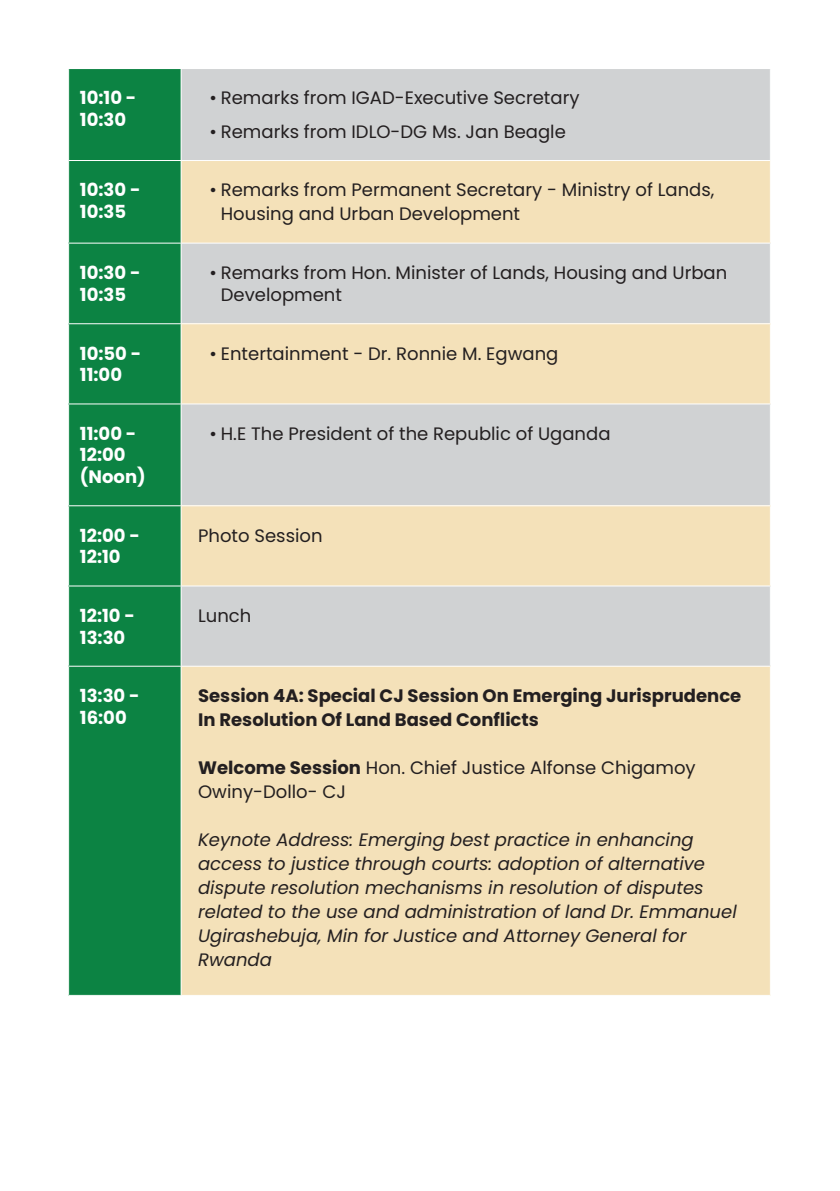
<style>
.page{position:relative;width:840px;height:1191px;background:#fff}
.page>*{position:absolute;margin:0;border:0;box-sizing:border-box;transform-origin:0 0}
.t1{font:18px/24px "Poppins";color:#231f20}
.t2{font:italic 18px/24px "Poppins";color:#231f20}
.t3{font:700 18px/21.6px "Poppins";color:#fff}
.t4{font:700 18px/24px "Poppins";color:#231f20}
.s1{font-weight:700}
</style>
<div class="page">
<div style="left:69px;top:69px;width:112px;height:91px;background:#0c8343"></div>
<div style="left:181px;top:69px;width:589px;height:91px;background:#d0d2d3"></div>
<div style="left:69px;top:160px;width:112px;height:83px;background:#0c8343"></div>
<div style="left:181px;top:160px;width:589px;height:83px;background:#f4e1b9"></div>
<div style="left:69px;top:243px;width:112px;height:81px;background:#0c8343"></div>
<div style="left:181px;top:243px;width:589px;height:81px;background:#d0d2d3"></div>
<div style="left:69px;top:324px;width:112px;height:80px;background:#0c8343"></div>
<div style="left:181px;top:324px;width:589px;height:80px;background:#f4e1b9"></div>
<div style="left:69px;top:404px;width:112px;height:102px;background:#0c8343"></div>
<div style="left:181px;top:404px;width:589px;height:102px;background:#d0d2d3"></div>
<div style="left:69px;top:506px;width:112px;height:80px;background:#0c8343"></div>
<div style="left:181px;top:506px;width:589px;height:80px;background:#f4e1b9"></div>
<div style="left:69px;top:586px;width:112px;height:80px;background:#0c8343"></div>
<div style="left:181px;top:586px;width:589px;height:80px;background:#d0d2d3"></div>
<div style="left:69px;top:666px;width:112px;height:329px;background:#0c8343"></div>
<div style="left:181px;top:666px;width:589px;height:329px;background:#f4e1b9"></div>
<hr style="left:769px;top:161px;width:1px;height:82px;background:#fff">
<hr style="left:769px;top:324px;width:1px;height:79px;background:#fff">
<hr style="left:769px;top:506px;width:1px;height:79px;background:#fff">
<hr style="left:769px;top:666px;width:1px;height:329px;background:#fff">
<hr style="left:68px;top:160px;width:113px;height:1px;background:#fff">
<hr style="left:68px;top:243px;width:113px;height:1px;background:#fff">
<hr style="left:68px;top:323px;width:113px;height:1px;background:#fff">
<hr style="left:68px;top:403px;width:113px;height:1px;background:#fff">
<hr style="left:68px;top:505px;width:113px;height:1px;background:#fff">
<hr style="left:68px;top:585px;width:113px;height:1px;background:#fff">
<hr style="left:68px;top:665px;width:113px;height:1px;background:#fff">
<hr style="left:180px;top:69px;width:1px;height:91px;background:#fff">
<hr style="left:769px;top:69px;width:1px;height:91px;background:#fff">
<hr style="left:181px;top:160px;width:589px;height:1px;background:#fff">
<hr style="left:180px;top:161px;width:1px;height:82px;background:#fff">
<hr style="left:181px;top:243px;width:589px;height:1px;background:#fff">
<hr style="left:180px;top:244px;width:1px;height:79px;background:#fff">
<hr style="left:769px;top:244px;width:1px;height:79px;background:#fff">
<hr style="left:181px;top:323px;width:589px;height:1px;background:#fff">
<hr style="left:180px;top:324px;width:1px;height:79px;background:#fff">
<hr style="left:181px;top:403px;width:589px;height:1px;background:#fff">
<hr style="left:180px;top:404px;width:1px;height:101px;background:#fff">
<hr style="left:769px;top:404px;width:1px;height:101px;background:#fff">
<hr style="left:181px;top:505px;width:589px;height:1px;background:#fff">
<hr style="left:180px;top:506px;width:1px;height:79px;background:#fff">
<hr style="left:181px;top:585px;width:589px;height:1px;background:#fff">
<hr style="left:180px;top:586px;width:1px;height:79px;background:#fff">
<hr style="left:769px;top:586px;width:1px;height:79px;background:#fff">
<hr style="left:181px;top:665px;width:589px;height:1px;background:#fff">
<hr style="left:180px;top:666px;width:1px;height:329px;background:#fff">
<p class="t3" style="left:80px;top:87px;width:58px">10:10 -<br>10:30</p>
<p class="t1" style="left:209px;top:86px;width:371px">• Remarks from IGAD-Executive Secretary</p>
<p class="t1" style="left:209px;top:120px;width:358px">• Remarks from IDLO-DG Ms. Jan Beagle</p>
<p class="t3" style="left:80px;top:179px;width:62px">10:30 -<br>10:35</p>
<p class="t1" style="left:221px;top:178px;width:495px;text-indent:-11px">• Remarks from Permanent Secretary - Ministry of Lands,<br>Housing and Urban Development</p>
<p class="t3" style="left:80px;top:262px;width:62px">10:30 -<br>10:35</p>
<p class="t1" style="left:221px;top:262px;width:507px;line-height:22px;text-indent:-11px">• Remarks from Hon. Minister of Lands, Housing and Urban<br>Development</p>
<p class="t3" style="left:80px;top:343px;width:63px">10:50 -<br>11:00</p>
<p class="t1" style="left:209px;top:341px;width:350px">• Entertainment - Dr. Ronnie M. Egwang</p>
<p class="t3" style="left:80px;top:423px;width:67px">11:00 -<br>12:00 (Noon)</p>
<p class="t1" style="left:209px;top:422px;width:402px">• H.E The President of the Republic of Uganda</p>
<p class="t3" style="left:80px;top:524px;width:61px">12:00 -<br>12:10</p>
<p class="t1" style="left:198px;top:523px;width:126px">Photo Session</p>
<p class="t3" style="left:80px;top:605px;width:56px">12:10 -<br>13:30</p>
<p class="t1" style="left:198px;top:603px;width:55px">Lunch</p>
<p class="t3" style="left:80px;top:685px;width:61px">13:30 -<br>16:00</p>
<p class="t4" style="left:198px;top:684px;width:544px">Session 4A: Special CJ Session On Emerging Jurisprudence<br>In Resolution Of Land Based Conflicts</p>
<p class="t1" style="left:198px;top:756px;width:499px"><span class="s1">Welcome Session</span> Hon. Chief Justice Alfonse Chigamoy<br>Owiny-Dollo- CJ</p>
<p class="t2" style="left:198px;top:828px;width:540px">Keynote Address: Emerging best practice in enhancing access to justice through courts: adoption of alternative dispute resolution mechanisms in resolution of disputes related to the use and administration of land Dr. Emmanuel Ugirashebuja, Min for Justice and Attorney General for Rwanda</p>
</div>
